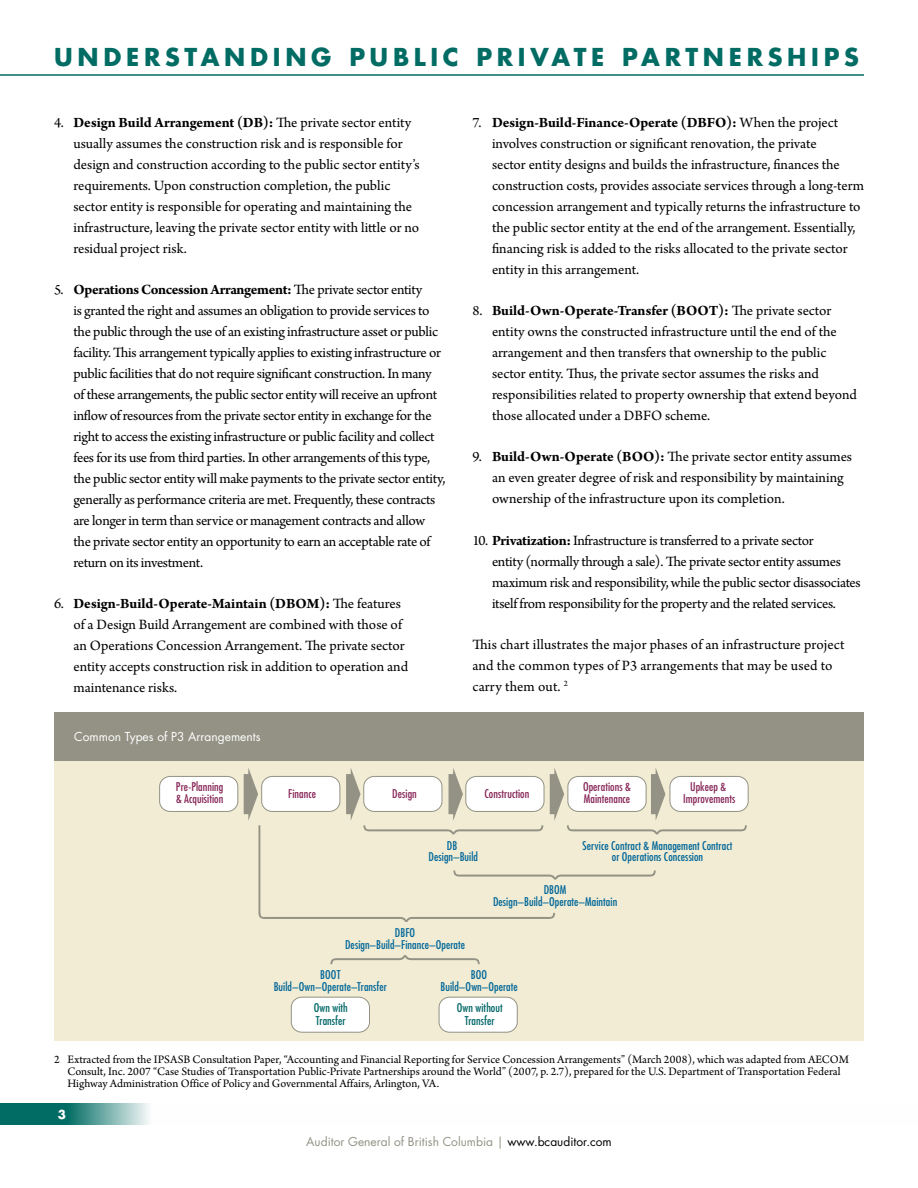
<style>
.page{position:relative;width:918px;height:1188px;background:#fff}
.page>*{position:absolute;margin:0;border:0;box-sizing:border-box;transform-origin:0 0}
.t1{font:700 24px "Futura";letter-spacing:.195em;color:#006c64}
.t2{font:15px/21px "Arno Pro";letter-spacing:-.005em;color:#000}
.t3{font:12px/12px "Arno Pro";color:#000}
.t4{font:12px "Futura";color:#939285}
.t5{font:12px "Futura";color:#fff}
.t6{font:700 12px "Futura";color:#fff}
.t7{font:condensed 11.7px/11.7px "Futura";letter-spacing:.005em;color:#02679a;text-align:center}
.t8{font:condensed 11.7px/11.7px "Futura";letter-spacing:.005em;color:#872657}
.t9{font:condensed 11.7px/13px "Futura";letter-spacing:.005em;color:#006667}
.s1{font-weight:700}
.s2{color:#000}
</style>
<div class="page">
<div style="left:54px;top:712px;width:809px;height:50px;background:#939285"></div>
<div style="left:54px;top:762px;width:809px;height:279px;background:#f1ecd3"></div>
<div style="left:160px;top:776px;width:78px;height:35px;background:#fff;border-radius:10px"></div>
<div style="left:159px;top:776px;width:79px;height:36px;border:1px solid #939285;border-radius:10px"></div>
<div style="left:291px;top:997px;width:78px;height:35px;background:#fff;border-radius:10px"></div>
<div style="left:291px;top:997px;width:79px;height:35px;border:1px solid #939285;border-radius:10px"></div>
<div style="left:439px;top:997px;width:78px;height:35px;background:#fff;border-radius:10px"></div>
<div style="left:439px;top:997px;width:79px;height:35px;border:1px solid #939285;border-radius:10px"></div>
<svg style="left:330px;top:955px;width:150px;height:9px"></svg>
<svg style="left:244px;top:768px;width:503px;height:154px"></svg>
<svg style="left:0;top:1104px;width:149px;height:21px;background:#43928c"></svg>
<hr style="left:0;top:74px;width:864px;height:2px;background:#006c64">
<h1 class="t1" style="left:54px;top:41px;width:806px">UNDER ST ANDING PU BLIC PR IVAT E PAR T NER SHIPS</h1>
<p class="t2" style="left:74px;top:113px;width:348px;text-indent:-20px">4. <span class="s1">Design Build Arrangement (DB):</span> The private sector entity usually assumes the construction risk and is responsible for design and construction according to the public sector entity’s requirements. Upon construction completion, the public sector entity is responsible for operating and maintaining the infrastructure, leaving the private sector entity with little or no residual project risk.</p>
<p class="t2" style="left:74px;top:280px;width:373px;text-indent:-20px">5. <span class="s1">Operations Concession Arrangement:</span> The private sector entity<br>is granted the right and assumes an obligation to provide services to the public through the use of an existing infrastructure asset or public facility. This arrangement typically applies to existing infrastructure or public facilities that do not require significant construction. In many of these arrangements, the public sector entity will receive an upfront inflow of resources from the private sector entity in exchange for the right to access the existing infrastructure or public facility and collect fees for its use from third parties. In other arrangements of this type, the public sector entity will make payments to the private sector entity, generally as performance criteria are met. Frequently, these contracts are longer in term than service or management contracts and allow the private sector entity an opportunity to earn an acceptable rate of return on its investment.</p>
<p class="t2" style="left:74px;top:594px;width:336px;text-indent:-19px">6. <span class="s1">Design-Build-Operate-Maintain (DBOM):</span> The features of a Design Build Arrangement are combined with those of an Operations Concession Arrangement. The private sector entity accepts construction risk in addition to operation and maintenance risks.</p>
<p class="t5" style="left:74px;top:729px;width:188px">Common Types of P3 Arrangements</p>
<p class="t8" style="left:176px;top:781px;width:49px">Pre-Planning &amp; Acquisition</p>
<p class="t8" style="left:288px;top:788px;width:29px">Finance</p>
<p class="t8" style="left:392px;top:788px;width:26px">Design</p>
<p class="t2" style="left:492px;top:113px;width:373px;text-indent:-20px">7. <span class="s1">Design-Build-Finance-Operate (DBFO):</span> When the project involves construction or significant renovation, the private<br>sector entity designs and builds the infrastructure, finances the construction costs, provides associate services through a long-term concession arrangement and typically returns the infrastructure to the public sector entity at the end of the arrangement. Essentially, financing risk is added to the risks allocated to the private sector entity in this arrangement.</p>
<p class="t2" style="left:492px;top:301px;width:367px;text-indent:-20px">8. <span class="s1">Build-Own-Operate-Transfer (BOOT):</span> The private sector entity owns the constructed infrastructure until the end of the arrangement and then transfers that ownership to the public sector entity. Thus, the private sector assumes the risks and responsibilities related to property ownership that extend beyond those allocated under a DBFO scheme.</p>
<p class="t2" style="left:492px;top:447px;width:362px;text-indent:-20px">9. <span class="s1">Build-Own-Operate (BOO):</span> The private sector entity assumes an even greater degree of risk and responsibility by maintaining ownership of the infrastructure upon its completion.</p>
<p class="t2" style="left:492px;top:530px;width:370px;text-indent:-20px">10. <span class="s1">Privatization:</span> Infrastructure is transferred to a private sector<br>entity (normally through a sale). The private sector entity assumes maximum risk and responsibility, while the public sector disassociates itself from responsibility for the property and the related services.</p>
<p class="t2" style="left:472px;top:635px;width:374px">This chart illustrates the major phases of an infrastructure project and the common types of P3 arrangements that may be used to carry them out. <sup>2</sup></p>
<p class="t8" style="left:484px;top:788px;width:46px">Construction</p>
<p class="t8" style="left:583px;top:781px;width:49px">Operations &amp;<br>Maintenance</p>
<p class="t8" style="left:683px;top:781px;width:54px;text-align:center">Upkeep &amp;<br>Improvements</p>
<p class="t7" style="left:429px;top:839px;width:51px">DB<br>Design–Build</p>
<p class="t7" style="left:583px;top:839px;width:151px">Service Contract &amp; Management Contract or Operations Concession</p>
<p class="t7" style="left:493px;top:884px;width:126px">DBOM<br>Design–Build–Operate–Maintain</p>
<p class="t7" style="left:345px;top:927px;width:121px">DBFO<br>Design–Build–Finance–Operate</p>
<p class="t7" style="left:274px;top:969px;width:115px">BOOT<br>Build–Own–Operate–Transfer</p>
<p class="t7" style="left:440px;top:969px;width:79px">BOO<br>Build–Own–Operate</p>
<p class="t9" style="left:314px;top:1001px;width:36px">Own with<br>Transfer</p>
<p class="t9" style="left:457px;top:1001px;width:47px;text-align:center">Own without<br>Transfer</p>
<p class="t3" style="left:68px;top:1054px;width:783px;text-indent:-14px">2 Extracted from the IPSASB Consultation Paper, “Accounting and Financial Reporting for Service Concession Arrangements” (March 2008), which was adapted from AECOM<br>Consult, Inc. 2007 “Case Studies of Transportation Public-Private Partnerships around the World” (2007, p. 2.7), prepared for the U.S. Department of Transportation Federal<br>Highway Administration Office of Policy and Governmental Affairs, Arlington, VA.</p>
<p class="t6" style="left:58px;top:1107px;width:10px">3</p>
<p class="t4" style="left:306px;top:1134px;width:307px">Auditor General of British Columbia | <span class="s2">www.bcauditor.com</span></p>
</div>
